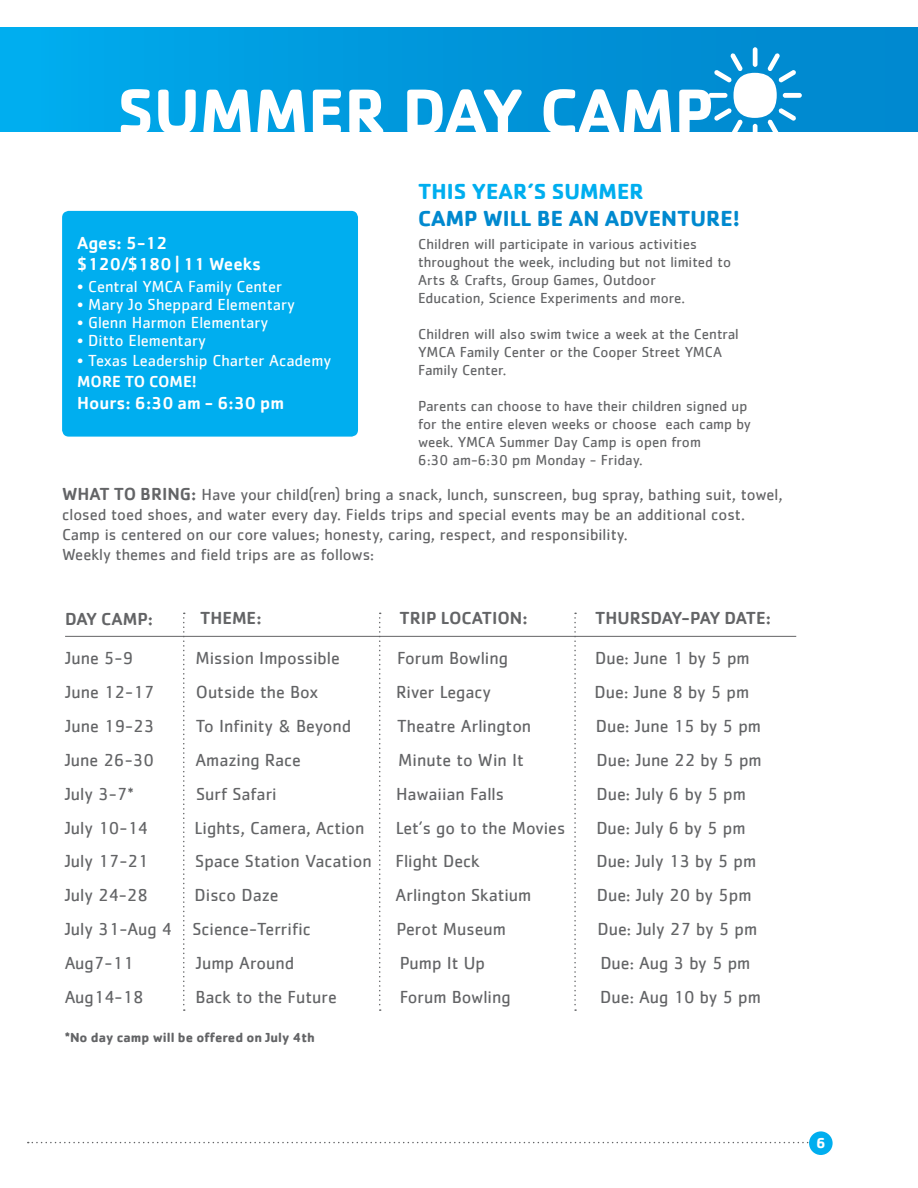
<style>
.page{position:relative;width:918px;height:1188px;background:#fff}
.page>*{position:absolute;margin:0;border:0;box-sizing:border-box;transform-origin:0 0}
.t1{font:700 66px "Cachet";color:#fff}
.t2{font:700 22.5px "Cachet";color:#0089cf}
.t3{font:700 22.5px "Cachet";color:#00aeef}
.t4{font:18px "Cachet";color:#636466}
.t5{font:500 18px/21.6px "Cachet";color:#fff}
.t6{font:500 18px "Cachet";color:#636466}
.t7{font:16.5px/19.8px "Cachet";color:#636466}
.t8{font:16.5px "Cachet";color:#fff}
.t9{font:500 16.5px "Cachet";color:#fff}
.t10{font:15px/18px "Cachet";color:#636466}
.t11{font:700 15px "Cachet";color:#fff}
.t12{font:700 13.5px "Cachet";color:#636466}
.s1{font-weight:500;font-size:18px}
</style>
<div class="page">
<svg style="left:28px;top:1142px;width:781px;height:1px"></svg>
<div style="left:809px;top:1131px;width:24px;height:24px;background:#00aeef;border-radius:50%"></div>
<div style="left:0;top:27px;width:918px;height:105px;background:linear-gradient(to right,#00abec,#0084cb)"></div>
<svg style="left:708px;top:47px;width:94px;height:85px"></svg>
<div style="left:62px;top:211px;width:296px;height:226px;background:#00aeef;border-radius:7px"></div>
<hr style="left:65px;top:636px;width:731px;height:1px;background:#636466">
<svg style="left:183px;top:613px;width:2px;height:398px"></svg>
<svg style="left:379px;top:613px;width:2px;height:398px"></svg>
<svg style="left:574px;top:613px;width:2px;height:398px"></svg>
<h1 class="t1" style="left:117px;top:69px;width:599px">SUMMER DAY CAMP</h1>
<p class="t5" style="left:77px;top:231px;width:185px">Ages: 5-12 $120/$180 | 11 Weeks</p>
<p class="t8" style="left:77px;top:277px;width:206px">• Central YMCA Family Center</p>
<p class="t8" style="left:77px;top:295px;width:219px">• Mary Jo Sheppard Elementary</p>
<p class="t8" style="left:77px;top:313px;width:193px">• Glenn Harmon Elementary</p>
<p class="t8" style="left:77px;top:331px;width:130px">• Ditto Elementary</p>
<p class="t8" style="left:77px;top:351px;width:255px">• Texas Leadership Charter Academy</p>
<p class="t9" style="left:77px;top:372px;width:121px">MORE TO COME!</p>
<p class="t5" style="left:77px;top:392px;width:208px">Hours: 6:30 am - 6:30 pm</p>
<p class="t3" style="left:418px;top:177px;width:227px">THIS YEAR’S SUMMER</p>
<p class="t2" style="left:418px;top:204px;width:323px">CAMP WILL BE AN ADVENTURE!</p>
<p class="t10" style="left:418px;top:235px;width:314px">Children will participate in various activities throughout the week, including but not limited to Arts &amp; Crafts, Group Games, Outdoor<br>Education, Science Experiments and more.</p>
<p class="t10" style="left:418px;top:325px;width:322px">Children will also swim twice a week at the Central<br>YMCA Family Center or the Cooper Street YMCA<br>Family Center.</p>
<p class="t10" style="left:418px;top:397px;width:334px">Parents can choose to have their children signed up for the entire eleven weeks or choose each camp by week. YMCA Summer Day Camp is open from<br>6:30 am-6:30 pm Monday - Friday.</p>
<p class="t7" style="left:62px;top:485px;width:722px"><span class="s1">WHAT TO BRING:</span> Have your child(ren) bring a snack, lunch, sunscreen, bug spray, bathing suit, towel, closed toed shoes, and water every day. Fields trips and special events may be an additional cost.<br>Camp is centered on our core values; honesty, caring, respect, and responsibility.<br>Weekly themes and field trips are as follows:</p>
<p class="t6" style="left:65px;top:608px;width:90px">DAY CAMP:</p>
<p class="t6" style="left:200px;top:607px;width:63px">THEME:</p>
<p class="t6" style="left:400px;top:607px;width:129px">TRIP LOCATION:</p>
<p class="t6" style="left:595px;top:607px;width:177px">THURSDAY-PAY DATE:</p>
<p class="t4" style="left:65px;top:648px;width:70px">June 5-9</p>
<p class="t4" style="left:195px;top:648px;width:146px">Mission Impossible</p>
<p class="t4" style="left:397px;top:648px;width:112px">Forum Bowling</p>
<p class="t4" style="left:595px;top:648px;width:156px">Due: June 1 by 5 pm</p>
<p class="t4" style="left:65px;top:681px;width:91px">June 12-17</p>
<p class="t4" style="left:196px;top:681px;width:124px">Outside the Box</p>
<p class="t4" style="left:396px;top:681px;width:96px">River Legacy</p>
<p class="t4" style="left:595px;top:681px;width:156px">Due: June 8 by 5 pm</p>
<p class="t4" style="left:65px;top:715px;width:91px">June 19-23</p>
<p class="t4" style="left:196px;top:715px;width:157px">To Infinity &amp; Beyond</p>
<p class="t4" style="left:397px;top:715px;width:136px">Theatre Arlington</p>
<p class="t4" style="left:596px;top:715px;width:167px">Due: June 15 by 5 pm</p>
<p class="t4" style="left:65px;top:749px;width:91px">June 26-30</p>
<p class="t4" style="left:195px;top:749px;width:107px">Amazing Race</p>
<p class="t4" style="left:398px;top:749px;width:127px">Minute to Win It</p>
<p class="t4" style="left:597px;top:749px;width:167px">Due: June 22 by 5 pm</p>
<p class="t4" style="left:65px;top:783px;width:71px">July 3-7*</p>
<p class="t4" style="left:196px;top:783px;width:82px">Surf Safari</p>
<p class="t4" style="left:396px;top:783px;width:110px">Hawaiian Falls</p>
<p class="t4" style="left:597px;top:783px;width:151px">Due: July 6 by 5 pm</p>
<p class="t4" style="left:65px;top:817px;width:85px">July 10-14</p>
<p class="t4" style="left:195px;top:817px;width:171px">Lights, Camera, Action</p>
<p class="t4" style="left:396px;top:817px;width:171px">Let’s go to the Movies</p>
<p class="t4" style="left:596px;top:817px;width:151px">Due: July 6 by 5 pm</p>
<p class="t4" style="left:65px;top:851px;width:85px">July 17-21</p>
<p class="t4" style="left:195px;top:851px;width:178px">Space Station Vacation</p>
<p class="t4" style="left:395px;top:851px;width:86px">Flight Deck</p>
<p class="t4" style="left:596px;top:851px;width:161px">Due: July 13 by 5 pm</p>
<p class="t4" style="left:65px;top:885px;width:85px">July 24-28</p>
<p class="t4" style="left:195px;top:885px;width:86px">Disco Daze</p>
<p class="t4" style="left:396px;top:885px;width:137px">Arlington Skatium</p>
<p class="t4" style="left:597px;top:885px;width:156px">Due: July 20 by 5pm</p>
<p class="t4" style="left:65px;top:919px;width:248px">July 31-Aug 4 Science-Terrific</p>
<p class="t4" style="left:397px;top:919px;width:111px">Perot Museum</p>
<p class="t4" style="left:597px;top:919px;width:161px">Due: July 27 by 5 pm</p>
<p class="t4" style="left:65px;top:953px;width:70px">Aug7-11</p>
<p class="t4" style="left:196px;top:953px;width:100px">Jump Around</p>
<p class="t4" style="left:400px;top:953px;width:87px">Pump It Up</p>
<p class="t4" style="left:600px;top:953px;width:152px">Due: Aug 3 by 5 pm</p>
<p class="t4" style="left:65px;top:987px;width:80px">Aug14-18</p>
<p class="t4" style="left:195px;top:987px;width:143px">Back to the Future</p>
<p class="t4" style="left:400px;top:987px;width:112px">Forum Bowling</p>
<p class="t4" style="left:600px;top:987px;width:162px">Due: Aug 10 by 5 pm</p>
<p class="t12" style="left:65px;top:1029px;width:252px">*No day camp will be offered on July 4th</p>
<p class="t11" style="left:816px;top:1133px;width:11px">6</p>
</div>
